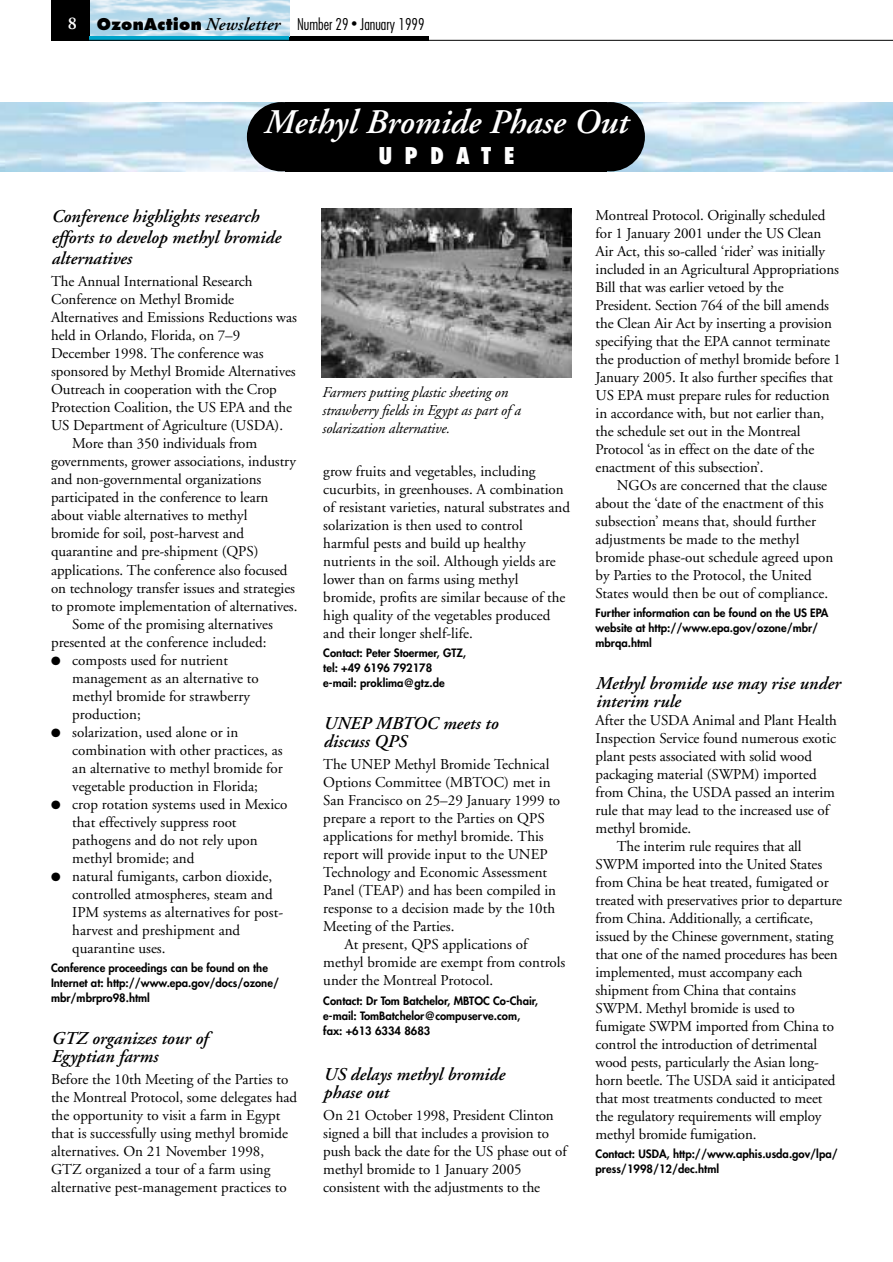
<style>
.page{position:relative;width:893px;height:1262px;background:#fff}
.page>*{position:absolute;margin:0;border:0;box-sizing:border-box;transform-origin:0 0}
.t1{font:italic 600 34.5px "Adobe Garamond";color:#fff}
.t2{font:800 condensed 22.5px "Futura";letter-spacing:.545em;color:#fff}
.t3{font:italic 600 18px/18px "Adobe Garamond";color:#000}
.t4{font:300 condensed 15.75px "Futura";color:#000}
.t5{font:15px/18px "Adobe Garamond";letter-spacing:-.005em;color:#000}
.t6{font:italic 15px/18px "Adobe Garamond";letter-spacing:-.01em;color:#000}
.t7{font:800 11.25px/15px "Futura";color:#000}
.s1{font-family:"Adobe Garamond";font-weight:600;font-stretch:normal;font-size:18px;color:#fff}
.s2{font-weight:800;font-stretch:normal}
.s3{font-family:"Adobe Garamond";font-weight:600;font-style:italic;font-stretch:normal;font-size:18px}
.s4{font-size:12px}
</style>
<div class="page">
<hr style="left:289px;top:36px;width:139px;height:4px;background:#000">
<img style="left:89px;top:0;width:200px;height:36px">
<div style="left:51px;top:0;width:38px;height:40px;background:#000"></div>
<svg style="left:89px;top:36px;width:200px;height:4px"></svg>
<hr style="left:51px;top:40px;width:841px;height:1px;background:#000">
<img style="left:0;top:102px;width:892px;height:69px">
<div style="left:285px;top:102px;width:322px;height:69px;background:#000"></div>
<div style="left:247px;top:102px;width:69px;height:69px;background:#000;border-radius:50%"></div>
<div style="left:575px;top:102px;width:70px;height:69px;background:#000;border-radius:50%"></div>
<img style="left:322px;top:208px;width:249px;height:169px">
<p class="t4" style="left:68px;top:17px;width:358px"><span class="s1">8</span> <span class="s2">OzonAction</span> <span class="s3">Newsletter</span> Number 29 <span class="s4">•</span> January 1999</p>
<h1 class="t1" style="left:263px;top:108px;width:365px">Methyl Bromide Phase Out</h1>
<h2 class="t2" style="left:378px;top:146px;width:138px">UPDATE</h2>
<p class="t3" style="left:51px;top:207px;width:231px;line-height:21px">Conference highlights research efforts to develop methyl bromide alternatives</p>
<p class="t5" style="left:51px;top:274px;width:203px">The Annual International Research</p>
<p class="t5" style="left:51px;top:292px;width:185px">Conference on Methyl Bromide</p>
<p class="t5" style="left:51px;top:310px;width:247px">Alternatives and Emissions Reductions was</p>
<p class="t5" style="left:51px;top:328px;width:191px">held in Orlando, Florida, on 7–9</p>
<p class="t5" style="left:51px;top:346px;width:214px">December 1998. The conference was</p>
<p class="t5" style="left:51px;top:364px;width:246px">sponsored by Methyl Bromide Alternatives</p>
<p class="t5" style="left:51px;top:382px;width:227px">Outreach in cooperation with the Crop</p>
<p class="t5" style="left:51px;top:400px;width:242px">Protection Coalition, the US EPA and the</p>
<p class="t5" style="left:51px;top:418px;width:233px">US Department of Agriculture (USDA).</p>
<p class="t5" style="left:72px;top:436px;width:186px">More than 350 individuals from</p>
<p class="t5" style="left:51px;top:454px;width:246px">governments, grower associations, industry</p>
<p class="t5" style="left:51px;top:472px;width:212px">and non-governmental organizations</p>
<p class="t5" style="left:51px;top:490px;width:219px">participated in the conference to learn</p>
<p class="t5" style="left:51px;top:508px;width:198px">about viable alternatives to methyl</p>
<p class="t5" style="left:51px;top:526px;width:195px">bromide for soil, post-harvest and</p>
<p class="t5" style="left:51px;top:544px;width:209px">quarantine and pre-shipment (QPS)</p>
<p class="t5" style="left:51px;top:562px;width:238px">applications. The conference also focused</p>
<p class="t5" style="left:51px;top:580px;width:245px">on technology transfer issues and strategies</p>
<p class="t5" style="left:51px;top:598px;width:248px">to promote implementation of alternatives.</p>
<p class="t5" style="left:72px;top:616px;width:202px">Some of the promising alternatives</p>
<p class="t5" style="left:51px;top:634px;width:217px">presented at the conference included:</p>
<p class="t5" style="left:72px;top:652px;width:188px;text-indent:-21px">● composts used for nutrient management as an alternative to methyl bromide for strawberry production;</p>
<p class="t5" style="left:72px;top:724px;width:212px;text-indent:-21px">● solarization, used alone or in combination with other practices, as an alternative to methyl bromide for vegetable production in Florida;</p>
<p class="t5" style="left:72px;top:796px;width:217px;text-indent:-21px">● crop rotation systems used in Mexico that effectively suppress root pathogens and do not rely upon methyl bromide; and</p>
<p class="t5" style="left:72px;top:868px;width:212px;text-indent:-21px">● natural fumigants, carbon dioxide, controlled atmospheres, steam and<br>IPM systems as alternatives for post&shy;harvest and preshipment and quarantine uses.</p>
<p class="t7" style="left:51px;top:961px;width:229px">Conference proceedings can be found on the<br>Internet at: http://www.epa.gov/docs/ozone/ mbr/mbrpro98.html</p>
<p class="t3" style="left:51px;top:1030px;width:158px">GTZ organizes tour of<br>Egyptian farms</p>
<p class="t5" style="left:51px;top:1071px;width:247px">Before the 10th Meeting of the Parties to the Montreal Protocol, some delegates had the opportunity to visit a farm in Egypt that is successfully using methyl bromide alternatives. On 21 November 1998, GTZ organized a tour of a farm using alternative pest-management practices to</p>
<p class="t6" style="left:322px;top:385px;width:200px">Farmers putting plastic sheeting on strawberry fields in Egypt as part of a solarization alternative.</p>
<p class="t5" style="left:323px;top:464px;width:248px">grow fruits and vegetables, including cucurbits, in greenhouses. A combination of resistant varieties, natural substrates and solarization is then used to control harmful pests and build up healthy nutrients in the soil. Although yields are lower than on farms using methyl bromide, profits are similar because of the high quality of the vegetables produced and their longer shelf-life.</p>
<p class="t7" style="left:323px;top:646px;width:144px">Contact: Peter Stoermer, GTZ, tel: +49 6196 792178 e-mail: proklima@gtz.de</p>
<p class="t3" style="left:323px;top:716px;width:176px">UNEP MBTOC meets to discuss QPS</p>
<p class="t5" style="left:323px;top:757px;width:227px">The UNEP Methyl Bromide Technical</p>
<p class="t5" style="left:323px;top:775px;width:229px">Options Committee (MBTOC) met in</p>
<p class="t5" style="left:323px;top:793px;width:238px">San Francisco on 25–29 January 1999 to</p>
<p class="t5" style="left:323px;top:811px;width:223px">prepare a report to the Parties on QPS</p>
<p class="t5" style="left:323px;top:829px;width:222px">applications for methyl bromide. This</p>
<p class="t5" style="left:323px;top:847px;width:226px">report will provide input to the UNEP</p>
<p class="t5" style="left:323px;top:865px;width:225px">Technology and Economic Assessment</p>
<p class="t5" style="left:323px;top:883px;width:234px">Panel (TEAP) and has been compiled in</p>
<p class="t5" style="left:323px;top:901px;width:233px">response to a decision made by the 10th</p>
<p class="t5" style="left:323px;top:919px;width:133px">Meeting of the Parties.</p>
<p class="t5" style="left:344px;top:937px;width:184px">At present, QPS applications of</p>
<p class="t5" style="left:323px;top:955px;width:243px">methyl bromide are exempt from controls</p>
<p class="t5" style="left:323px;top:973px;width:171px">under the Montreal Protocol.</p>
<p class="t7" style="left:323px;top:993px;width:216px">Contact: Dr Tom Batchelor, MBTOC Co-Chair, e-mail: TomBatchelor@compuserve.com, fax: +613 6334 8683</p>
<p class="t3" style="left:323px;top:1066px;width:183px">US delays methyl bromide phase out</p>
<p class="t5" style="left:323px;top:1107px;width:245px">On 21 October 1998, President Clinton signed a bill that includes a provision to push back the date for the US phase out of methyl bromide to 1 January 2005 consistent with the adjustments to the</p>
<p class="t5" style="left:595px;top:207px;width:247px">Montreal Protocol. Originally scheduled for 1 January 2001 under the US Clean Air Act, this so-called ‘rider’ was initially included in an Agricultural Appropriations Bill that was earlier vetoed by the President. Section 764 of the bill amends the Clean Air Act by inserting a provision specifying that the EPA cannot terminate the production of methyl bromide before 1<br>January 2005. It also further specifies that US EPA must prepare rules for reduction in accordance with, but not earlier than, the schedule set out in the Montreal Protocol ‘as in effect on the date of the enactment of this subsection’.</p>
<p class="t5" style="left:595px;top:477px;width:239px;text-indent:21px">NGOs are concerned that the clause about the ‘date of the enactment of this subsection’ means that, should further adjustments be made to the methyl bromide phase-out schedule agreed upon by Parties to the Protocol, the United States would then be out of compliance.</p>
<p class="t7" style="left:595px;top:606px;width:234px">Further information can be found on the US EPA website at http://www.epa.gov/ozone/mbr/ mbrqa.html</p>
<p class="t3" style="left:595px;top:676px;width:246px">Methyl bromide use may rise under interim rule</p>
<p class="t5" style="left:595px;top:712px;width:243px">After the USDA Animal and Plant Health</p>
<p class="t5" style="left:595px;top:730px;width:242px">Inspection Service found numerous exotic</p>
<p class="t5" style="left:595px;top:748px;width:218px">plant pests associated with solid wood</p>
<p class="t5" style="left:595px;top:766px;width:222px">packaging material (SWPM) imported</p>
<p class="t5" style="left:595px;top:784px;width:241px">from China, the USDA passed an interim</p>
<p class="t5" style="left:595px;top:802px;width:235px">rule that may lead to the increased use of</p>
<p class="t5" style="left:595px;top:820px;width:97px">methyl bromide.</p>
<p class="t5" style="left:617px;top:838px;width:186px">The interim rule requires that all</p>
<p class="t5" style="left:595px;top:856px;width:228px">SWPM imported into the United States</p>
<p class="t5" style="left:595px;top:874px;width:234px">from China be heat treated, fumigated or</p>
<p class="t5" style="left:595px;top:892px;width:248px">treated with preservatives prior to departure</p>
<p class="t5" style="left:595px;top:910px;width:219px">from China. Additionally, a certificate,</p>
<p class="t5" style="left:595px;top:928px;width:239px">issued by the Chinese government, stating</p>
<p class="t5" style="left:595px;top:946px;width:244px">that one of the named procedures has been</p>
<p class="t5" style="left:595px;top:964px;width:208px">implemented, must accompany each</p>
<p class="t5" style="left:595px;top:982px;width:202px">shipment from China that contains</p>
<p class="t5" style="left:595px;top:1000px;width:201px">SWPM. Methyl bromide is used to</p>
<p class="t5" style="left:595px;top:1018px;width:240px">fumigate SWPM imported from China to</p>
<p class="t5" style="left:595px;top:1036px;width:223px">control the introduction of detrimental</p>
<p class="t5" style="left:595px;top:1054px;width:225px">wood pests, particularly the Asian long-</p>
<p class="t5" style="left:595px;top:1072px;width:241px">horn beetle. The USDA said it anticipated</p>
<p class="t5" style="left:595px;top:1090px;width:228px">that most treatments conducted to meet</p>
<p class="t5" style="left:595px;top:1108px;width:227px">the regulatory requirements will employ</p>
<p class="t5" style="left:595px;top:1126px;width:162px">methyl bromide fumigation.</p>
<p class="t7" style="left:595px;top:1147px;width:244px">Contact: USDA, http://www.aphis.usda.gov/lpa/ press/1998/12/dec.html</p>
</div>
